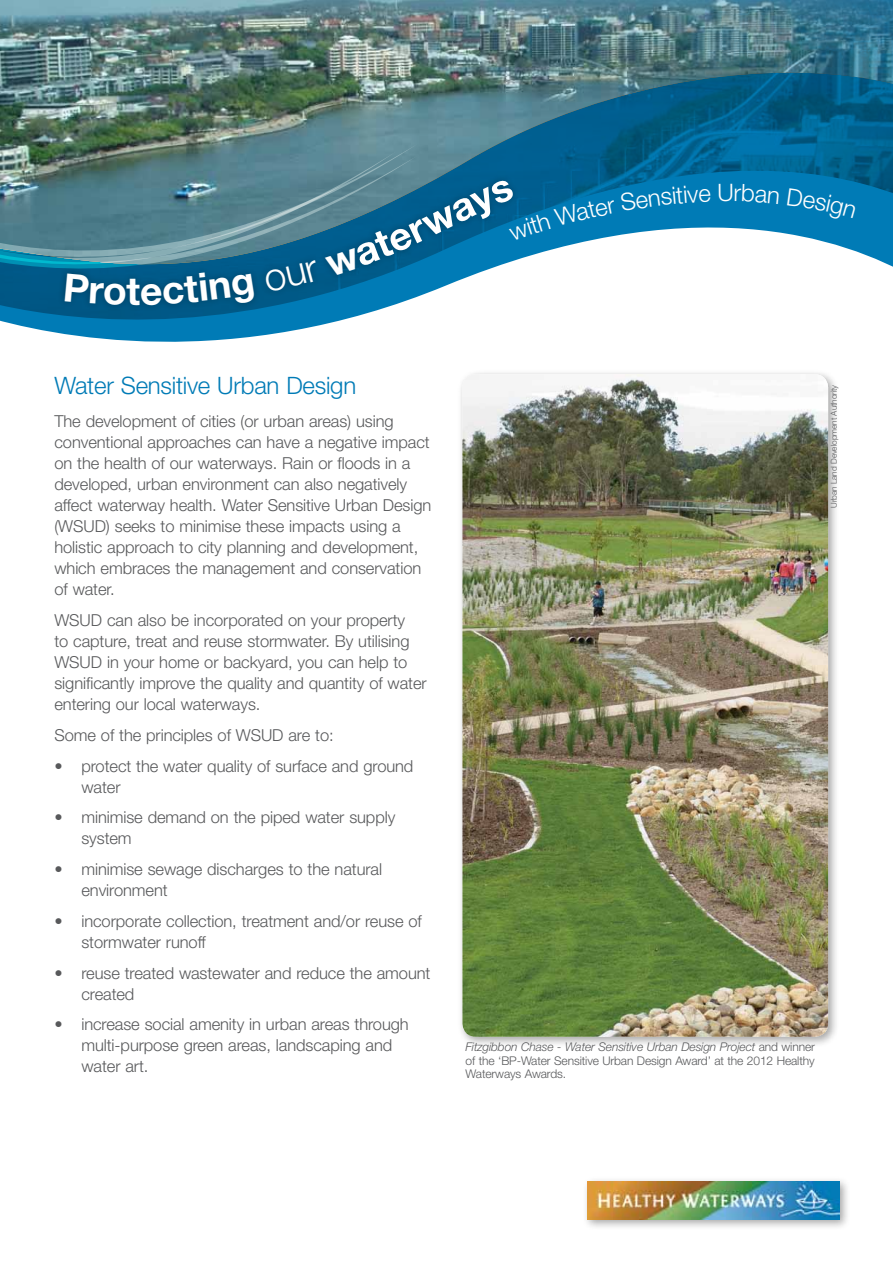
<style>
.page{position:relative;width:893px;height:1263px;background:#fff}
.page>*{position:absolute;margin:0;border:0;box-sizing:border-box;transform-origin:0 0}
.t1{font:700 39px "Helvetica Neue";color:#fff}
.t2{font:300 24px "Helvetica Neue";letter-spacing:-.01em;color:#007bb6}
.t3{font:300 24px "Helvetica Neue";color:#fff}
.t4{font:300 16.5px/21px "Helvetica Neue";letter-spacing:-.005em;color:#58595b}
.t5{font:300 12px/13.5px "Helvetica Neue";letter-spacing:-.01em;color:#58595b;text-align:justify}
.t6{font:300 8.25px "Helvetica Neue";letter-spacing:-.01em;color:#58595b}
.s1{font-style:italic}
</style>
<div class="page">
<svg style="left:1px;top:321px;width:337px;height:21px;fill:#007bb6"></svg>
<img style="left:0;top:266px;width:893px;height:55px">
<img style="left:0;top:0;width:893px;height:266px">
<svg style="left:0;top:144px;width:418px;height:11px;background:#5d7f7b"></svg>
<svg style="left:0;top:155px;width:418px;height:115px;background:#54818a"></svg>
<svg style="left:55px;top:173px;width:466px;height:140px;background:#4d869c"></svg>
<div style="left:583px;top:1176px;width:267px;height:55px;background:#000;opacity:.35"></div>
<img style="left:588px;top:1182px;width:251px;height:37px">
<div style="left:457px;top:369px;width:382px;height:679px;background:#000;opacity:.35"></div>
<img style="left:462px;top:374px;width:366px;height:663px">
<svg style="left:65px;top:274px;width:61px;height:31px;background:#004e77"></svg>
<svg style="left:141px;top:273px;width:114px;height:32px;background:#004e78"></svg>
<svg style="left:264px;top:178px;width:447px;height:114px"></svg>
<svg style="left:735px;top:184px;width:44px;height:20px"></svg>
<div style="left:787px;top:188px;width:69px;height:32px;background:#007bb6"></div>
<h1 class="t1" style="left:127px;top:267px;width:15px">t</h1>
<h2 class="t2" style="left:54px;top:371px;width:303px">Water Sensitive Urban Design</h2>
<p class="t4" style="left:54px;top:410px;width:378px">The development of cities (or urban areas) using conventional approaches can have a negative impact on the health of our waterways. Rain or floods in a developed, urban environment can also negatively affect waterway health. Water Sensitive Urban Design (WSUD) seeks to minimise these impacts using a holistic approach to city planning and development, which embraces the management and conservation of water.</p>
<p class="t4" style="left:54px;top:609px;width:374px">WSUD can also be incorporated on your property<br>to capture, treat and reuse stormwater. By utilising WSUD in your home or backyard, you can help to significantly improve the quality and quantity of water entering our local waterways.</p>
<p class="t4" style="left:54px;top:724px;width:281px">Some of the principles of WSUD are to:</p>
<p class="t4" style="left:81px;top:755px;width:333px;text-indent:-27px">• protect the water quality of surface and ground water</p>
<p class="t4" style="left:81px;top:806px;width:315px;text-indent:-27px">• minimise demand on the piped water supply system</p>
<p class="t4" style="left:81px;top:858px;width:302px;text-indent:-27px">• minimise sewage discharges to the natural environment</p>
<p class="t4" style="left:81px;top:910px;width:342px;text-indent:-27px">• incorporate collection, treatment and/or reuse of stormwater runoff</p>
<p class="t4" style="left:81px;top:962px;width:351px;text-indent:-27px">• reuse treated wastewater and reduce the amount created</p>
<p class="t4" style="left:81px;top:1014px;width:329px;text-indent:-27px">• increase social amenity in urban areas through multi-purpose green areas, landscaping and water art.</p>
<h2 class="t3" style="left:717px;top:178px;width:18px">U</h2>
<p class="t6" style="left:829px;top:508px;width:124px;rotate:-90deg">Urban Land Development Authority</p>
<p class="t5" style="left:466px;top:1040px;width:351px"><span class="s1">Fitzgibbon Chase - Water Sensitive Urban Design Project</span> and winner of the ‘BP-Water Sensitive Urban Design Award’ at the 2012 Healthy Waterways Awards.</p>
</div>
